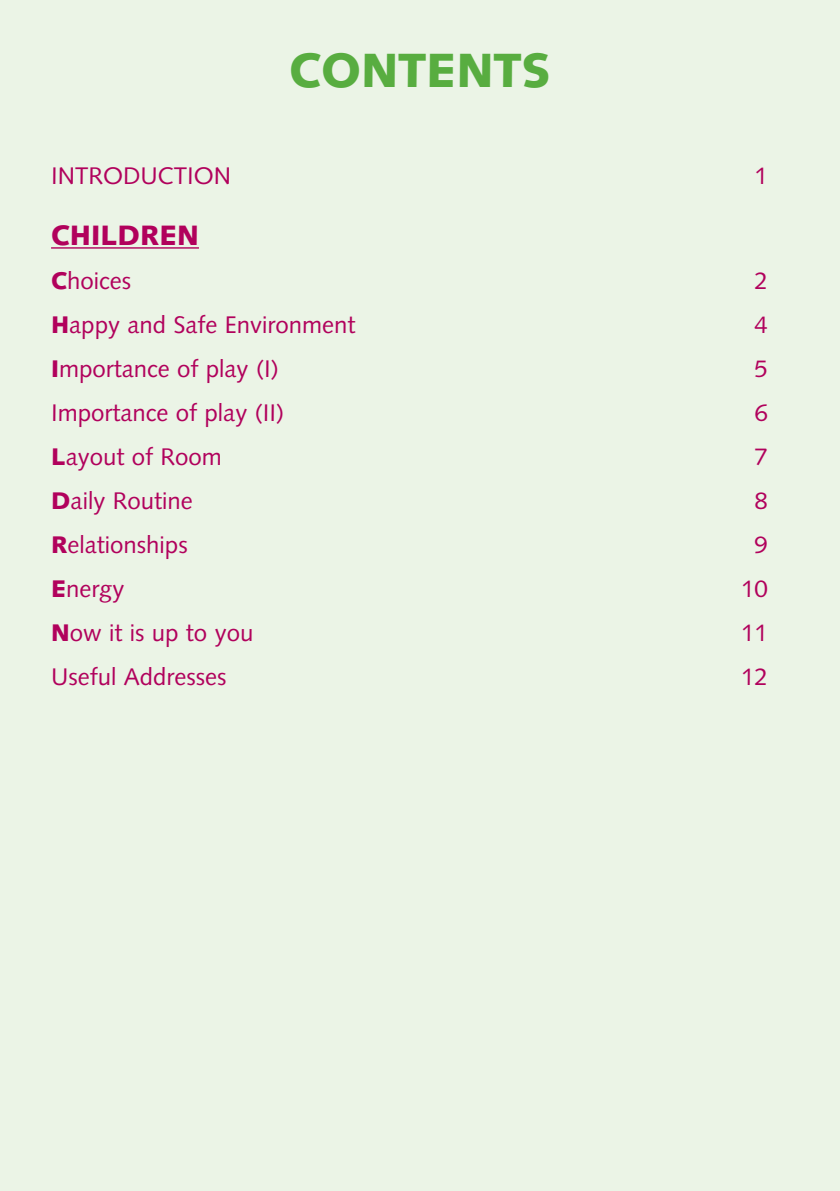
<style>
.page{position:relative;width:840px;height:1191px;background:#fff}
.page>*{position:absolute;margin:0;border:0;box-sizing:border-box;transform-origin:0 0}
.t1{font:900 48px "Syntax";color:#58ad40}
.t2{font:900 28px "Syntax";color:#b1015c}
.t3{font:24px "Syntax";color:#b1015c}
.s1{font-weight:900}
</style>
<div class="page">
<div style="left:0;top:0;width:839px;height:1191px;background:#ebf4e6"></div>
<hr style="left:51px;top:247px;width:148px;height:2px;background:#b1015c">
<h1 class="t1" style="left:289px;top:51px;width:263px">CONTENTS</h1>
<p class="t3" style="left:51px;top:166px;width:182px">INTRODUCTION</p>
<p class="t3" style="left:754px;top:166px;width:15px">1</p>
<p class="t2" style="left:51px;top:224px;width:149px">CHILDREN</p>
<p class="t3" style="left:51px;top:271px;width:82px"><span class="s1">C</span>hoices</p>
<p class="t3" style="left:754px;top:271px;width:15px">2</p>
<p class="t3" style="left:51px;top:315px;width:306px"><span class="s1">H</span>appy and Safe Environment</p>
<p class="t3" style="left:754px;top:315px;width:15px">4</p>
<p class="t3" style="left:51px;top:359px;width:229px"><span class="s1">I</span>mportance of play (I)</p>
<p class="t3" style="left:754px;top:359px;width:15px">5</p>
<p class="t3" style="left:51px;top:403px;width:234px">Importance of play (II)</p>
<p class="t3" style="left:754px;top:403px;width:15px">6</p>
<p class="t3" style="left:51px;top:447px;width:172px"><span class="s1">L</span>ayout of Room</p>
<p class="t3" style="left:754px;top:447px;width:15px">7</p>
<p class="t3" style="left:51px;top:491px;width:143px"><span class="s1">D</span>aily Routine</p>
<p class="t3" style="left:754px;top:491px;width:15px">8</p>
<p class="t3" style="left:51px;top:535px;width:138px"><span class="s1">R</span>elationships</p>
<p class="t3" style="left:754px;top:535px;width:15px">9</p>
<p class="t3" style="left:51px;top:579px;width:75px"><span class="s1">E</span>nergy</p>
<p class="t3" style="left:740px;top:579px;width:28px">10</p>
<p class="t3" style="left:51px;top:623px;width:204px"><span class="s1">N</span>ow it is up to you</p>
<p class="t3" style="left:740px;top:623px;width:28px">11</p>
<p class="t3" style="left:51px;top:667px;width:177px">Useful Addresses</p>
<p class="t3" style="left:740px;top:667px;width:28px">12</p>
</div>
